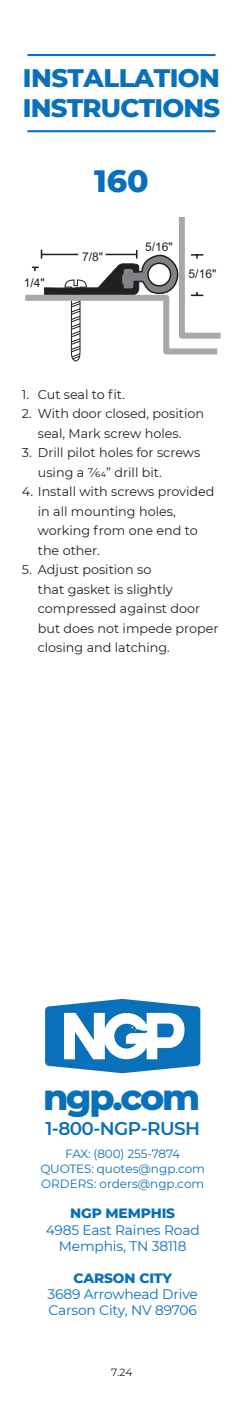
<style>
.page{position:relative;width:243px;height:1404px;background:#fff}
.page>*{position:absolute;margin:0;border:0;box-sizing:border-box;transform-origin:0 0}
.t1{font:800 36.45px "Montserrat";letter-spacing:-.065em;color:#0970b9}
.t2{font:800 31.5px "Montserrat";color:#0970b9}
.t3{font:800 25.95px/30.2px "Montserrat";letter-spacing:-.025em;color:#0970b9}
.t4{font:600 18.45px "Montserrat";letter-spacing:-.03em;color:#0970b9}
.t5{font:13.8px/16.4px "Montserrat";letter-spacing:-.01em;color:#0970b9;text-align:center}
.t6{font:800 13.8px "Montserrat";letter-spacing:-.01em;color:#0970b9}
.t7{font:12.75px/19.5px "Montserrat";color:#231f20}
.t8{font:12px/15px "Montserrat";color:#0970b9;text-align:center}
.t9{font:12px "Arial";color:#231f20}
.t10{font:10.5px "Montserrat";color:#231f20}
.s1{font-weight:800}
</style>
<div class="page">
<hr style="left:27px;top:130px;width:189px;height:2px;background:#0970b9">
<hr style="left:27px;top:54px;width:189px;height:2px;background:#0970b9">
<svg style="left:25px;top:217px;width:195px;height:144px"></svg>
<svg style="left:45px;top:999px;width:155px;height:74px"></svg>
<p class="t3" style="left:23px;top:61px;width:199px">INSTALLATION<br>INSTRUCTIONS</p>
<p class="t2" style="left:94px;top:158px;width:56px">160</p>
<p class="t9" style="left:24px;top:275px;width:22px">1/4"</p>
<p class="t9" style="left:82px;top:249px;width:22px">7/8"</p>
<p class="t9" style="left:145px;top:239px;width:29px">5/16"</p>
<p class="t9" style="left:189px;top:265px;width:29px">5/16"</p>
<p class="t7" style="left:22px;top:384px;width:105px">1. Cut seal to fit.</p>
<p class="t7" style="left:22px;top:403px;width:184px;text-align:center">2. With door closed, position seal, Mark screw holes.</p>
<p class="t7" style="left:38px;top:442px;width:164px;text-indent:-16px">3. Drill pilot holes for screws using a 7/64” drill bit.</p>
<p class="t7" style="left:38px;top:481px;width:178px;text-indent:-16px">4. Install with screws provided in all mounting holes, working from one end to the other.</p>
<p class="t7" style="left:38px;top:559px;width:182px;text-indent:-16px">5. Adjust position so<br>that gasket is slightly compressed against door but does not impede proper closing and latching.</p>
<p class="t1" style="left:43px;top:1071px;width:159px">ngp.com</p>
<p class="t4" style="left:45px;top:1115px;width:156px">1-800-NGP-RUSH</p>
<p class="t8" style="left:40px;top:1146px;width:166px">FAX: (800) 255-7874<br>QUOTES: quotes@ngp.com</p>
<p class="t8" style="left:41px;top:1176px;width:165px">ORDERS: orders@ngp.com</p>
<p class="t5" style="left:46px;top:1205px;width:156px"><span class="s1">NGP MEMPHIS<br></span>4985 East Raines Road</p>
<p class="t5" style="left:59px;top:1237px;width:129px">Memphis, TN 38118</p>
<p class="t6" style="left:74px;top:1268px;width:100px">CARSON CITY</p>
<p class="t5" style="left:48px;top:1285px;width:152px">3689 Arrowhead Drive</p>
<p class="t5" style="left:48px;top:1302px;width:150px">Carson City, NV 89706</p>
<p class="t10" style="left:111px;top:1365px;width:23px">7.24</p>
</div>
